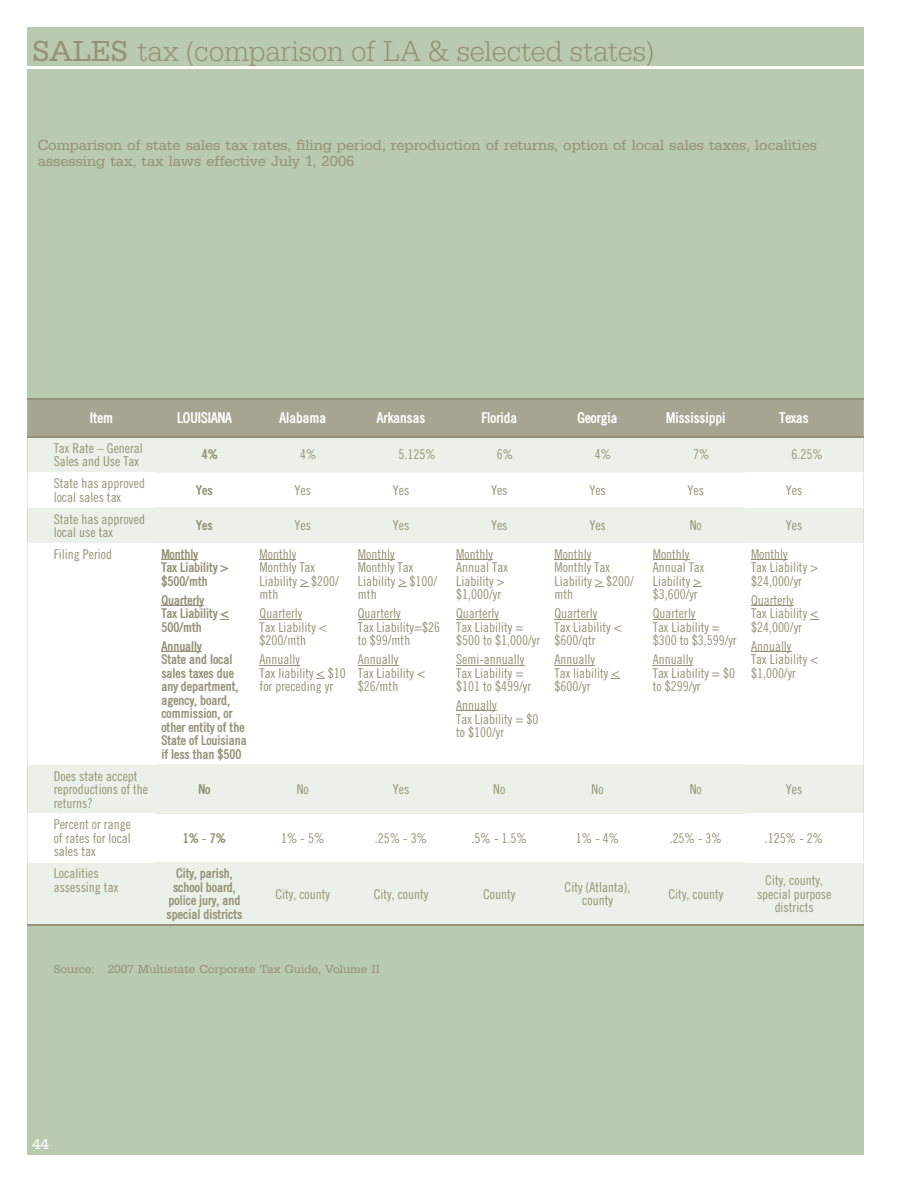
<style>
.page{position:relative;width:918px;height:1188px;background:#fff}
.page>*{position:absolute;margin:0;border:0;box-sizing:border-box;transform-origin:0 0}
.t1{font:30px "URW Egyptienne T Ligh Narr";letter-spacing:-.005em;color:#949377}
.t2{font:15px/16.5px "URW Egyptienne T";color:#949377}
.t3{font:700 condensed 15px "Trade";color:#fff}
.t4{font:15px "URW Egyptienne T";color:#fff}
.t5{font:13.5px/13.5px "Trade Condensed";color:#949377}
.t6{font:700 condensed 13.5px/13.5px "Trade";color:#949377}
.t7{font:12px "URW Egyptienne T";color:#949377}
.s1{font-family:"URW Egyptienne T"}
</style>
<div class="page">
<div style="left:27px;top:27px;width:837px;height:1127px;background:#bacaae"></div>
<hr style="left:14px;top:66px;width:859px;height:3px;background:#fff">
<div style="left:27px;top:400px;width:837px;height:36px;background:#a6a591"></div>
<div style="left:27px;top:438px;width:837px;height:486px;background:#ebf1e9"></div>
<svg style="left:27px;top:472px;width:837px;height:390px;fill:#fff"></svg>
<hr style="left:27px;top:472px;width:128px;height:1px;background:#fff">
<hr style="left:745px;top:472px;width:119px;height:1px;background:#fff">
<hr style="left:27px;top:507px;width:128px;height:1px;background:#fff">
<hr style="left:745px;top:507px;width:119px;height:1px;background:#fff">
<hr style="left:27px;top:543px;width:128px;height:1px;background:#fff">
<hr style="left:745px;top:543px;width:119px;height:1px;background:#fff">
<hr style="left:27px;top:764px;width:128px;height:1px;background:#fff">
<hr style="left:745px;top:764px;width:119px;height:1px;background:#fff">
<hr style="left:27px;top:813px;width:128px;height:1px;background:#fff">
<hr style="left:745px;top:813px;width:119px;height:1px;background:#fff">
<hr style="left:27px;top:862px;width:128px;height:1px;background:#fff">
<hr style="left:745px;top:862px;width:119px;height:1px;background:#fff">
<hr style="left:27px;top:398px;width:837px;height:2px;background:#949377">
<hr style="left:27px;top:436px;width:837px;height:2px;background:#949377">
<hr style="left:27px;top:924px;width:837px;height:2px;background:#949377">
<hr style="left:161px;top:559px;width:37px;height:1px;background:#949377">
<hr style="left:161px;top:605px;width:43px;height:1px;background:#949377">
<hr style="left:161px;top:651px;width:41px;height:1px;background:#949377">
<hr style="left:260px;top:559px;width:36px;height:1px;background:#949377">
<hr style="left:260px;top:619px;width:42px;height:1px;background:#949377">
<hr style="left:260px;top:665px;width:40px;height:1px;background:#949377">
<hr style="left:358px;top:559px;width:37px;height:1px;background:#949377">
<hr style="left:358px;top:619px;width:43px;height:1px;background:#949377">
<hr style="left:358px;top:665px;width:40px;height:1px;background:#949377">
<hr style="left:456px;top:559px;width:37px;height:1px;background:#949377">
<hr style="left:456px;top:619px;width:43px;height:1px;background:#949377">
<hr style="left:456px;top:665px;width:68px;height:1px;background:#949377">
<hr style="left:456px;top:711px;width:41px;height:1px;background:#949377">
<hr style="left:554px;top:559px;width:37px;height:1px;background:#949377">
<hr style="left:554px;top:619px;width:43px;height:1px;background:#949377">
<hr style="left:554px;top:665px;width:41px;height:1px;background:#949377">
<hr style="left:653px;top:559px;width:36px;height:1px;background:#949377">
<hr style="left:653px;top:619px;width:42px;height:1px;background:#949377">
<hr style="left:653px;top:665px;width:40px;height:1px;background:#949377">
<hr style="left:751px;top:559px;width:37px;height:1px;background:#949377">
<hr style="left:751px;top:605px;width:43px;height:1px;background:#949377">
<hr style="left:751px;top:651px;width:40px;height:1px;background:#949377">
<h1 class="t1" style="left:32px;top:40px;width:623px"><span class="s1">SALES</span> tax (comparison of LA &amp; selected states)</h1>
<p class="t2" style="left:38px;top:137px;width:781px">Comparison of state sales tax rates, filing period, reproduction of returns, option of local sales taxes, localities assessing tax, tax laws effective July 1, 2006</p>
<p class="t3" style="left:90px;top:412px;width:25px">Item</p>
<p class="t3" style="left:177px;top:412px;width:56px">LOUISIANA</p>
<p class="t3" style="left:279px;top:412px;width:48px">Alabama</p>
<p class="t3" style="left:377px;top:412px;width:50px">Arkansas</p>
<p class="t3" style="left:481px;top:412px;width:37px">Florida</p>
<p class="t3" style="left:578px;top:412px;width:41px">Georgia</p>
<p class="t3" style="left:666px;top:412px;width:61px">Mississippi</p>
<p class="t3" style="left:780px;top:412px;width:31px">Texas</p>
<p class="t5" style="left:54px;top:442px;width:91px">Tax Rate – General<br>Sales and Use Tax</p>
<p class="t6" style="left:202px;top:449px;width:18px">4%</p>
<p class="t5" style="left:300px;top:449px;width:18px">4%</p>
<p class="t5" style="left:398px;top:449px;width:39px">5.125%</p>
<p class="t5" style="left:497px;top:449px;width:18px">6%</p>
<p class="t5" style="left:595px;top:449px;width:18px">4%</p>
<p class="t5" style="left:693px;top:449px;width:18px">7%</p>
<p class="t5" style="left:792px;top:449px;width:33px">6.25%</p>
<p class="t5" style="left:54px;top:478px;width:93px">State has approved local sales tax</p>
<p class="t6" style="left:196px;top:484px;width:18px">Yes</p>
<p class="t5" style="left:295px;top:484px;width:18px">Yes</p>
<p class="t5" style="left:393px;top:484px;width:18px">Yes</p>
<p class="t5" style="left:491px;top:484px;width:18px">Yes</p>
<p class="t5" style="left:589px;top:484px;width:18px">Yes</p>
<p class="t5" style="left:688px;top:484px;width:18px">Yes</p>
<p class="t5" style="left:786px;top:484px;width:18px">Yes</p>
<p class="t5" style="left:54px;top:513px;width:93px">State has approved local use tax</p>
<p class="t6" style="left:196px;top:520px;width:18px">Yes</p>
<p class="t5" style="left:295px;top:520px;width:18px">Yes</p>
<p class="t5" style="left:393px;top:520px;width:18px">Yes</p>
<p class="t5" style="left:491px;top:520px;width:18px">Yes</p>
<p class="t5" style="left:589px;top:520px;width:18px">Yes</p>
<p class="t5" style="left:690px;top:520px;width:14px">No</p>
<p class="t5" style="left:786px;top:520px;width:18px">Yes</p>
<p class="t5" style="left:54px;top:548px;width:60px">Filing Period</p>
<p class="t6" style="left:161px;top:548px;width:69px">Monthly<br>Tax Liability &gt; $500/mth</p>
<p class="t6" style="left:161px;top:594px;width:69px">Quarterly<br>Tax Liability &lt;<br>500/mth</p>
<p class="t6" style="left:161px;top:640px;width:87px">Annually<br>State and local sales taxes due any department, agency, board, commission, or other entity of the<br>State of Louisiana if less than $500</p>
<p class="t5" style="left:260px;top:548px;width:81px">Monthly<br>Monthly Tax<br>Liability &gt; $200/ mth</p>
<p class="t5" style="left:260px;top:608px;width:69px">Quarterly<br>Tax Liability &lt; $200/mth</p>
<p class="t5" style="left:260px;top:654px;width:88px">Annually<br>Tax liability &lt; $10 for preceding yr</p>
<p class="t5" style="left:358px;top:548px;width:81px">Monthly<br>Monthly Tax<br>Liability &gt; $100/ mth</p>
<p class="t5" style="left:358px;top:608px;width:84px">Quarterly<br>Tax Liability=$26 to $99/mth</p>
<p class="t5" style="left:358px;top:654px;width:69px">Annually<br>Tax Liability &lt; $26/mth</p>
<p class="t5" style="left:456px;top:548px;width:53px">Monthly<br>Annual Tax<br>Liability &gt; $1,000/yr</p>
<p class="t5" style="left:456px;top:608px;width:85px">Quarterly<br>Tax Liability = $500 to $1,000/yr</p>
<p class="t5" style="left:456px;top:654px;width:76px">Semi-annually<br>Tax Liability = $101 to $499/yr</p>
<p class="t5" style="left:456px;top:700px;width:84px">Annually<br>Tax Liability = $0 to $100/yr</p>
<p class="t5" style="left:554px;top:548px;width:81px">Monthly<br>Monthly Tax<br>Liability &gt; $200/ mth</p>
<p class="t5" style="left:554px;top:608px;width:69px">Quarterly<br>Tax Liability &lt; $600/qtr</p>
<p class="t5" style="left:554px;top:654px;width:67px">Annually<br>Tax liability &lt; $600/yr</p>
<p class="t5" style="left:653px;top:548px;width:53px">Monthly<br>Annual Tax<br>Liability &gt; $3,600/yr</p>
<p class="t5" style="left:653px;top:608px;width:85px">Quarterly<br>Tax Liability = $300 to $3,599/yr</p>
<p class="t5" style="left:653px;top:654px;width:84px">Annually<br>Tax Liability = $0 to $299/yr</p>
<p class="t5" style="left:751px;top:548px;width:69px">Monthly<br>Tax Liability &gt; $24,000/yr</p>
<p class="t5" style="left:751px;top:594px;width:69px">Quarterly<br>Tax Liability &lt; $24,000/yr</p>
<p class="t5" style="left:751px;top:640px;width:69px">Annually<br>Tax Liability &lt; $1,000/yr</p>
<p class="t5" style="left:54px;top:770px;width:96px">Does state accept reproductions of the returns?</p>
<p class="t5" style="left:54px;top:819px;width:79px;text-align:justify">Percent or range of rates for local sales tax</p>
<p class="t6" style="left:198px;top:784px;width:14px">No</p>
<p class="t5" style="left:297px;top:784px;width:14px">No</p>
<p class="t5" style="left:393px;top:784px;width:18px">Yes</p>
<p class="t5" style="left:493px;top:784px;width:14px">No</p>
<p class="t5" style="left:592px;top:784px;width:14px">No</p>
<p class="t5" style="left:690px;top:784px;width:14px">No</p>
<p class="t5" style="left:786px;top:784px;width:18px">Yes</p>
<p class="t6" style="left:183px;top:832px;width:45px">1% - 7%</p>
<p class="t5" style="left:281px;top:832px;width:45px">1% - 5%</p>
<p class="t5" style="left:375px;top:832px;width:54px">.25% - 3%</p>
<p class="t5" style="left:472px;top:832px;width:57px">.5% - 1.5%</p>
<p class="t5" style="left:576px;top:832px;width:45px">1% - 4%</p>
<p class="t5" style="left:670px;top:832px;width:54px">.25% - 3%</p>
<p class="t5" style="left:765px;top:832px;width:60px">.125% - 2%</p>
<p class="t5" style="left:54px;top:868px;width:66px">Localities assessing tax</p>
<p class="t6" style="left:167px;top:868px;width:77px;text-align:center">City, parish, school board, police jury, and special districts</p>
<p class="t5" style="left:275px;top:888px;width:56px">City, county</p>
<p class="t5" style="left:374px;top:888px;width:56px">City, county</p>
<p class="t5" style="left:483px;top:888px;width:34px">County</p>
<p class="t5" style="left:565px;top:881px;width:67px;text-align:center">City (Atlanta), county</p>
<p class="t5" style="left:669px;top:888px;width:56px">City, county</p>
<p class="t7" style="left:54px;top:964px;width:328px">Source: 2007 Multistate Corporate Tax Guide, Volume II</p>
<p class="t5" style="left:757px;top:875px;width:76px;text-align:center">City, county, special purpose districts</p>
<p class="t4" style="left:32px;top:1138px;width:18px">44</p>
</div>
